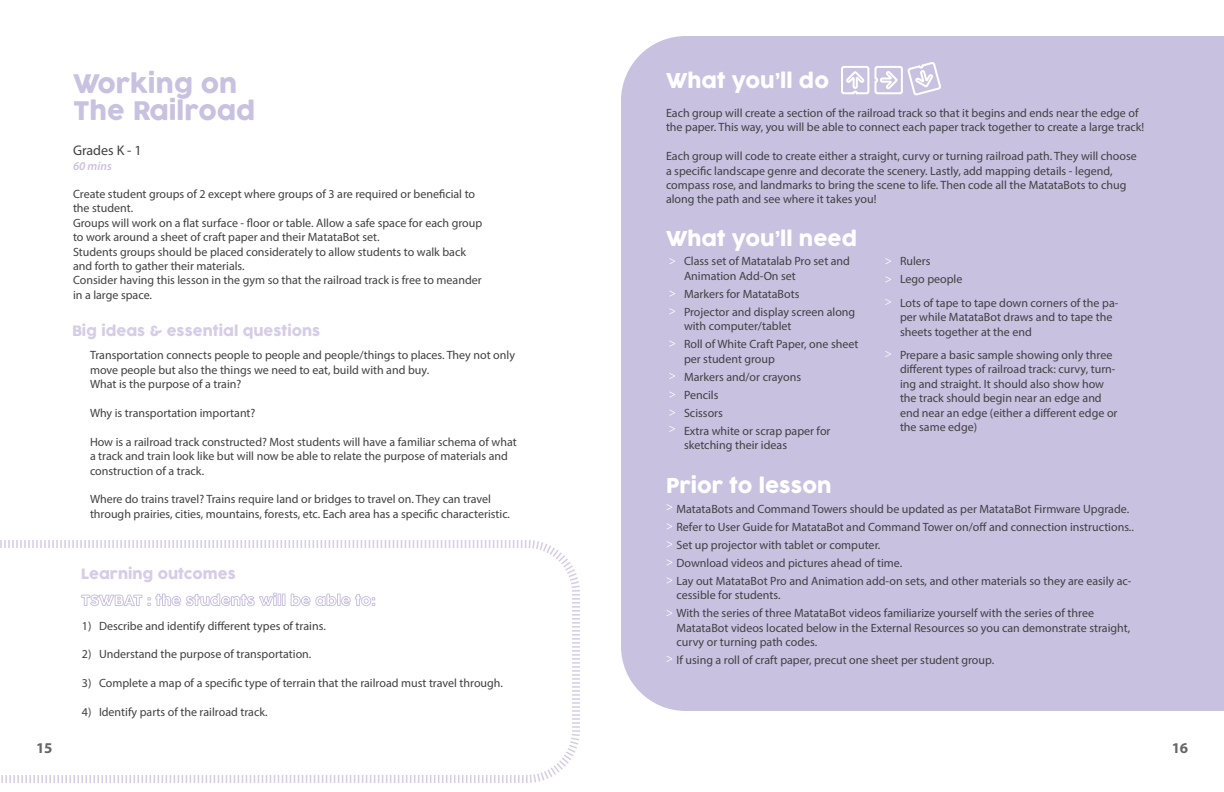
<style>
.page{position:relative;width:1224px;height:792px;background:#fff}
.page>*{position:absolute;margin:0;border:0;box-sizing:border-box;transform-origin:0 0}
.t1{font:25px/27px "Cocogoose";color:#c9c1e0}
.t2{font:20px "Cocogoose";color:#fff}
.t3{font:700 15px "Myriad Pro";color:#403f42}
.t4{font:14px "Cocogoose";color:#d6cce6}
.t5{font:14px "Myriad Pro";color:#404042}
.t6{font:12px/14.4px "Myriad Pro";color:#404042}
.t7{font:italic 600 12px "Myriad Pro";color:#cac1e0}
</style>
<div class="page">
<div style="left:621px;top:36px;width:603px;height:675px;background:#c9c1e0"></div>
<svg style="left:0;top:540px;width:580px;height:243px"></svg>
<svg style="left:840px;top:57px;width:102px;height:40px"></svg>
<svg style="left:669px;top:258px;width:6px;height:6px"></svg>
<svg style="left:667px;top:504px;width:5px;height:6px"></svg>
<svg style="left:667px;top:523px;width:5px;height:7px"></svg>
<svg style="left:667px;top:541px;width:5px;height:6px"></svg>
<svg style="left:667px;top:559px;width:5px;height:7px"></svg>
<svg style="left:667px;top:577px;width:5px;height:7px"></svg>
<svg style="left:667px;top:610px;width:5px;height:6px"></svg>
<svg style="left:667px;top:656px;width:5px;height:6px"></svg>
<svg style="left:885px;top:258px;width:6px;height:6px"></svg>
<svg style="left:885px;top:276px;width:6px;height:7px"></svg>
<svg style="left:885px;top:299px;width:6px;height:6px"></svg>
<svg style="left:669px;top:373px;width:6px;height:6px"></svg>
<svg style="left:885px;top:351px;width:6px;height:6px"></svg>
<svg style="left:669px;top:290px;width:6px;height:7px"></svg>
<svg style="left:669px;top:308px;width:6px;height:7px"></svg>
<svg style="left:669px;top:340px;width:6px;height:7px"></svg>
<svg style="left:669px;top:391px;width:6px;height:7px"></svg>
<svg style="left:669px;top:409px;width:6px;height:7px"></svg>
<svg style="left:669px;top:426px;width:6px;height:6px"></svg>
<h1 class="t1" style="left:73px;top:71px;width:184px">Working on<br>The Railroad</h1>
<p class="t5" style="left:73px;top:141px;width:70px">Grades K - 1</p>
<p class="t7" style="left:73px;top:158px;width:40px">60 mins</p>
<p class="t6" style="left:73px;top:187px;width:411px">Create student groups of 2 except where groups of 3 are required or beneficial to the student.<br>Groups will work on a flat surface - floor or table. Allow a safe space for each group to work around a sheet of craft paper and their MatataBot set.<br>Students groups should be placed considerately to allow students to walk back and forth to gather their materials.<br>Consider having this lesson in the gym so that the railroad track is free to meander in a large space.</p>
<p class="t4" style="left:72px;top:321px;width:250px">Big ideas &amp; essential questions</p>
<p class="t6" style="left:90px;top:348px;width:426px">Transportation connects people to people and people/things to places. They not only move people but also the things we need to eat, build with and buy.<br>What is the purpose of a train?</p>
<p class="t6" style="left:90px;top:406px;width:167px">Why is transportation important?</p>
<p class="t6" style="left:90px;top:434px;width:428px">How is a railroad track constructed? Most students will have a familiar schema of what a track and train look like but will now be able to relate the purpose of materials and construction of a track.</p>
<p class="t6" style="left:90px;top:492px;width:422px">Where do trains travel? Trains require land or bridges to travel on. They can travel through prairies, cities, mountains, forests, etc. Each area has a specific characteristic.</p>
<p class="t4" style="left:81px;top:564px;width:156px">Learning outcomes</p>
<p class="t6" style="left:82px;top:618px;width:11px">1)</p>
<p class="t6" style="left:82px;top:647px;width:11px">2)</p>
<p class="t6" style="left:82px;top:676px;width:11px">3)</p>
<p class="t6" style="left:82px;top:705px;width:11px">4)</p>
<p class="t6" style="left:99px;top:618px;width:228px">Describe and identify different types of trains.</p>
<p class="t6" style="left:99px;top:647px;width:214px">Understand the purpose of transportation.</p>
<p class="t6" style="left:99px;top:676px;width:406px">Complete a map of a specific type of terrain that the railroad must travel through.</p>
<p class="t6" style="left:99px;top:705px;width:170px">Identify parts of the railroad track.</p>
<h2 class="t2" style="left:666px;top:67px;width:165px">What you’ll do</h2>
<p class="t6" style="left:666px;top:106px;width:480px">Each group will create a section of the railroad track so that it begins and ends near the edge of the paper. This way, you will be able to connect each paper track together to create a large track!</p>
<p class="t6" style="left:666px;top:149px;width:472px">Each group will code to create either a straight, curvy or turning railroad path. They will choose a specific landscape genre and decorate the scenery. Lastly, add mapping details - legend, compass rose, and landmarks to bring the scene to life. Then code all the MatataBots to chug along the path and see where it takes you!</p>
<h2 class="t2" style="left:666px;top:225px;width:193px">What you’ll need</h2>
<p class="t6" style="left:684px;top:254px;width:168px">Class set of Matatalab Pro set and<br>Animation Add-On set</p>
<p class="t6" style="left:684px;top:285px;width:173px;line-height:18px">Markers for MatataBots<br>Projector and display screen along</p>
<p class="t6" style="left:684px;top:317px;width:176px;line-height:18px">with computer/tablet<br>Roll of White Craft Paper, one sheet</p>
<p class="t6" style="left:684px;top:349px;width:148px;line-height:18px">per student group<br>Markers and/or crayons<br>Pencils<br>Scissors<br>Extra white or scrap paper for</p>
<p class="t6" style="left:684px;top:438px;width:105px">sketching their ideas</p>
<h2 class="t2" style="left:666px;top:472px;width:167px">Prior to lesson</h2>
<p class="t6" style="left:900px;top:252px;width:64px;line-height:18px">Rulers<br>Lego people</p>
<p class="t6" style="left:900px;top:295px;width:220px">Lots of tape to tape down corners of the pa&shy;per while MatataBot draws and to tape the sheets together at the end</p>
<p class="t6" style="left:900px;top:348px;width:219px">Prepare a basic sample showing only three different types of railroad track: curvy, turn&shy;ing and straight. It should also show how the track should begin near an edge and end near an edge (either a different edge or the same edge)</p>
<p class="t6" style="left:676px;top:500px;width:459px;line-height:18px">MatataBots and Command Towers should be updated as per MatataBot Firmware Upgrade.<br>Refer to User Guide for MatataBot and Command Tower on/off and connection instructions..<br>Set up projector with tablet or computer.<br>Download videos and pictures ahead of time.<br>Lay out MatataBot Pro and Animation add-on sets, and other materials so they are easily ac-</p>
<p class="t6" style="left:676px;top:586px;width:419px;line-height:18px">cessible for students.<br>With the series of three MatataBot videos familiarize yourself with the series of three</p>
<p class="t6" style="left:676px;top:620px;width:455px">MatataBot videos located below in the External Resources so you can demonstrate straight, curvy or turning path codes.</p>
<p class="t6" style="left:676px;top:653px;width:319px">If using a roll of craft paper, precut one sheet per student group.</p>
<p class="t3" style="left:36px;top:739px;width:18px">15</p>
<p class="t3" style="left:1171px;top:739px;width:18px">16</p>
</div>
